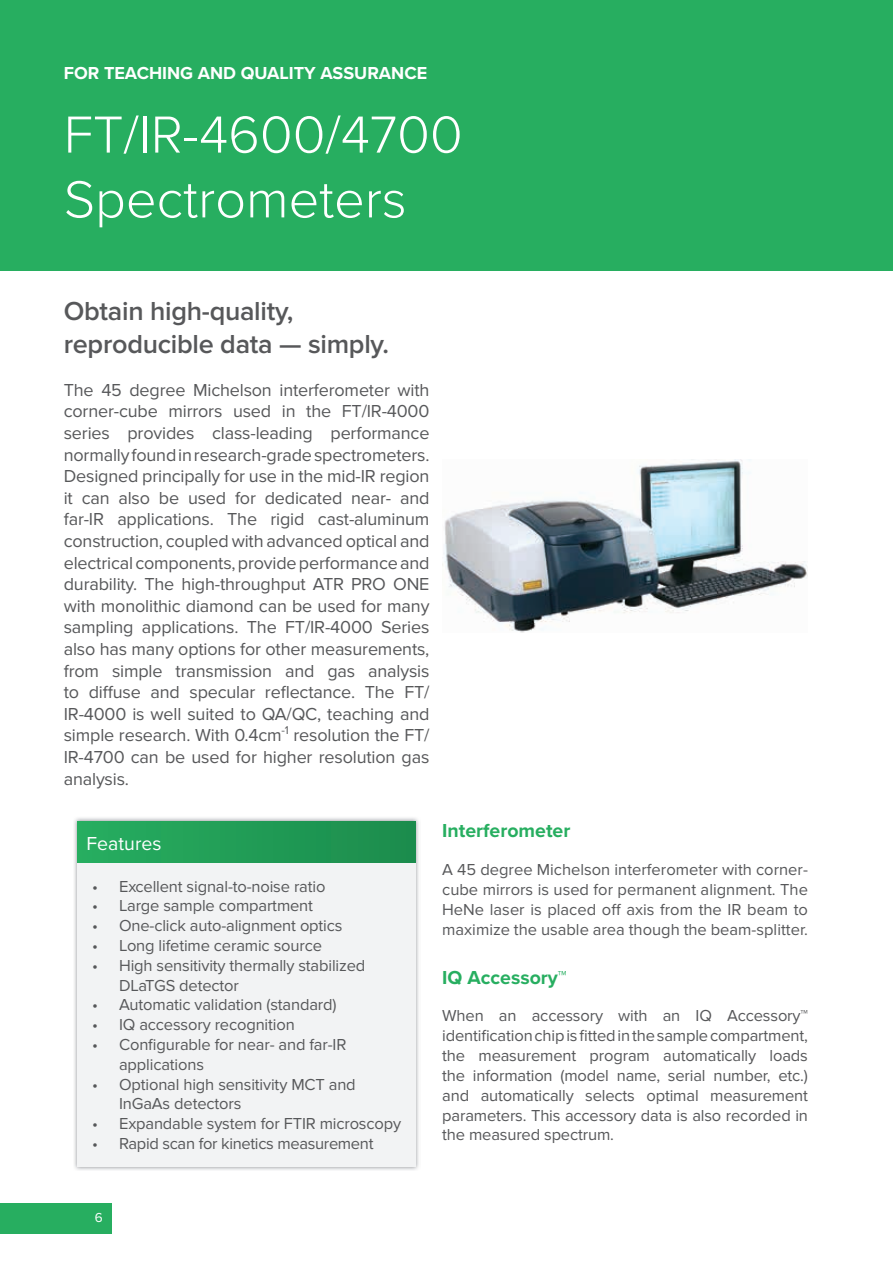
<style>
.page{position:relative;width:893px;height:1263px;background:#fff}
.page>*{position:absolute;margin:0;border:0;box-sizing:border-box;transform-origin:0 0}
.t1{font:300 54px/64.8px "Proxima Nova";color:#fff}
.t2{font:600 27px/32.4px "Proxima Nova";letter-spacing:-.01em;color:#57585a}
.t3{font:700 19.5px "Proxima Nova";color:#27ae60}
.t4{font:19.5px "Proxima Nova";color:#fff}
.t5{font:18px/21.6px "Proxima Nova";letter-spacing:-.01em;color:#57585a;text-align:justify}
.t6{font:700 18px "Proxima Nova";color:#fff}
.t7{font:16.5px/19.8px "Proxima Nova";letter-spacing:-.01em;color:#57585a}
.t8{font:13.5px "Proxima Nova";color:#fff}
</style>
<div class="page">
<div style="left:0;top:1203px;width:112px;height:31px;background:#27ae60"></div>
<div style="left:0;top:0;width:893px;height:271px;background:#27ae60"></div>
<img style="left:74px;top:818px;width:345px;height:352px">
<div style="left:78px;top:821px;width:338px;height:345px;background:#f2f3f4"></div>
<div style="left:78px;top:821px;width:338px;height:42px;background:linear-gradient(to right,#27ae60,#1b8c4c)"></div>
<img style="left:442px;top:459px;width:366px;height:173px">
<p class="t6" style="left:64px;top:62px;width:365px">FOR TEACHING AND QUALITY ASSURANCE</p>
<h1 class="t1" style="left:64px;top:104px;width:400px">FT/IR-4600/4700<br>Spectrometers</h1>
<h2 class="t2" style="left:64px;top:296px;width:327px">Obtain high-quality, reproducible data — simply.</h2>
<p class="t5" style="left:64px;top:380px;width:367px">The 45 degree Michelson interferometer with corner-cube mirrors used in the FT/IR-4000 series provides class-leading performance normally found in research-grade spectrometers.<br>Designed principally for use in the mid-IR region it can also be used for dedicated near- and far-IR applications. The rigid cast-aluminum construction, coupled with advanced optical and electrical components, provide performance and durability. The high-throughput ATR PRO ONE with monolithic diamond can be used for many sampling applications. The FT/IR-4000 Series also has many options for other measurements, from simple transmission and gas analysis to diffuse and specular reflectance. The FT/ IR-4000 is well suited to QA/QC, teaching and simple research. With 0.4cm<sup>-1</sup> resolution the FT/ IR-4700 can be used for higher resolution gas analysis.</p>
<p class="t4" style="left:87px;top:832px;width:76px">Features</p>
<p class="t7" style="left:92px;top:877px;width:235px">• Excellent signal-to-noise ratio</p>
<p class="t7" style="left:92px;top:897px;width:222px">• Large sample compartment</p>
<p class="t7" style="left:92px;top:916px;width:252px">• One-click auto-alignment optics</p>
<p class="t7" style="left:92px;top:936px;width:231px">• Long lifetime ceramic source</p>
<p class="t7" style="left:119px;top:956px;width:248px;text-indent:-27px">• High sensitivity thermally stabilized<br>DLaTGS detector</p>
<p class="t7" style="left:92px;top:996px;width:246px">• Automatic validation (standard)</p>
<p class="t7" style="left:92px;top:1015px;width:204px">• IQ accessory recognition</p>
<p class="t7" style="left:119px;top:1035px;width:229px;text-indent:-27px">• Configurable for near- and far-IR applications</p>
<p class="t7" style="left:119px;top:1075px;width:238px;text-indent:-27px">• Optional high sensitivity MCT and<br>InGaAs detectors</p>
<p class="t7" style="left:92px;top:1114px;width:310px">• Expandable system for FTIR microscopy</p>
<p class="t7" style="left:92px;top:1134px;width:283px">• Rapid scan for kinetics measurement</p>
<p class="t3" style="left:442px;top:819px;width:130px">Interferometer</p>
<p class="t7" style="left:442px;top:860px;width:367px;text-align:justify">A 45 degree Michelson interferometer with corner&shy;cube mirrors is used for permanent alignment. The HeNe laser is placed off axis from the IR beam to maximize the usable area though the beam-splitter.</p>
<p class="t3" style="left:442px;top:965px;width:126px">IQ Accessory™</p>
<p class="t7" style="left:442px;top:1007px;width:367px;text-align:justify">When an accessory with an IQ Accessory™ identification chip is fitted in the sample compartment, the measurement program automatically loads the information (model name, serial number, etc.) and automatically selects optimal measurement parameters. This accessory data is also recorded in the measured spectrum.</p>
<p class="t8" style="left:95px;top:1210px;width:9px">6</p>
</div>
